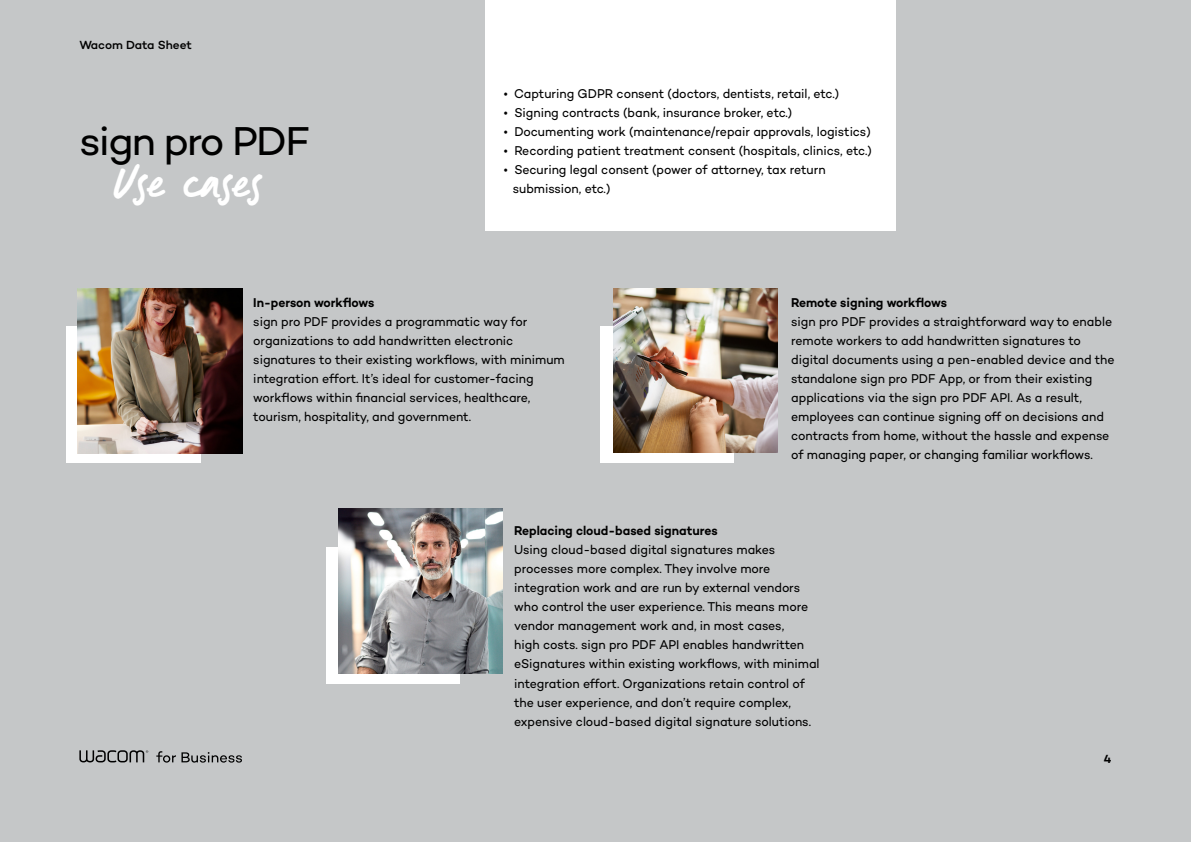
<style>
.page{position:relative;width:1191px;height:842px;background:#c5c7c8}
.page>*{position:absolute;margin:0;border:0;box-sizing:border-box;transform-origin:0 0}
.t1{font:49.2px "Signature Wacom";color:#fff}
.t2{font:41px "Campton Wacom";letter-spacing:-.045em;color:#000}
.t3{font:13px/19px "Campton Wacom";letter-spacing:-.005em;color:#000;scale:.95 1}
.t4{font:600 13px "Campton Wacom";letter-spacing:-.005em;color:#000;scale:.95 1}
.t5{font:500 12px "Campton Wacom";letter-spacing:-.01em;color:#000}
.t6{font:600 12px "Campton Wacom";color:#000}
</style>
<div class="page">
<svg style="left:79px;top:750px;width:163px;height:13px"></svg>
<div style="left:485px;top:0;width:411px;height:230px;background:#fff"></div>
<div style="left:326px;top:547px;width:133px;height:137px;background:#fff"></div>
<div style="left:67px;top:326px;width:133px;height:137px;background:#fff"></div>
<div style="left:601px;top:326px;width:133px;height:137px;background:#fff"></div>
<img style="left:338px;top:508px;width:165px;height:165px">
<img style="left:613px;top:289px;width:164px;height:164px">
<img style="left:78px;top:289px;width:165px;height:164px">
<p class="t5" style="left:79px;top:37px;width:114px">Wacom Data Sheet</p>
<h2 class="t2" style="left:79px;top:116px;width:232px">sign pro PDF</h2>
<h1 class="t1" style="left:112px;top:149px;width:152px">Use cases</h1>
<p class="t3" style="left:504px;top:84px;width:354px">• Capturing GDPR consent (doctors, dentists, retail, etc.)</p>
<p class="t3" style="left:504px;top:103px;width:305px">• Signing contracts (bank, insurance broker, etc.)</p>
<p class="t3" style="left:504px;top:122px;width:388px">• Documenting work (maintenance/repair approvals, logistics)</p>
<p class="t3" style="left:504px;top:141px;width:389px">• Recording patient treatment consent (hospitals, clinics, etc.)</p>
<p class="t3" style="left:513px;top:160px;width:331px;text-indent:-9px">• Securing legal consent (power of attorney, tax return submission, etc.)</p>
<p class="t4" style="left:253px;top:295px;width:129px">In-person workflows</p>
<p class="t3" style="left:253px;top:312px;width:329px">sign pro PDF provides a programmatic way for organizations to add handwritten electronic signatures to their existing workflows, with minimum integration effort. It’s ideal for customer-facing workflows within financial services, healthcare, tourism, hospitality, and government.</p>
<p class="t4" style="left:791px;top:295px;width:166px">Remote signing workflows</p>
<p class="t3" style="left:791px;top:312px;width:342px">sign pro PDF provides a straightforward way to enable remote workers to add handwritten signatures to digital documents using a pen-enabled device and the standalone sign pro PDF App, or from their existing applications via the sign pro PDF API. As a result, employees can continue signing off on decisions and contracts from home, without the hassle and expense of managing paper, or changing familiar workflows.</p>
<p class="t4" style="left:514px;top:523px;width:216px">Replacing cloud-based signatures</p>
<p class="t3" style="left:514px;top:540px;width:323px">Using cloud-based digital signatures makes processes more complex. They involve more integration work and are run by external vendors who control the user experience. This means more vendor management work and, in most cases,<br>high costs. sign pro PDF API enables handwritten eSignatures within existing workflows, with minimal integration effort. Organizations retain control of the user experience, and don’t require complex, expensive cloud-based digital signature solutions.</p>
<p class="t6" style="left:1103px;top:751px;width:9px">4</p>
</div>
